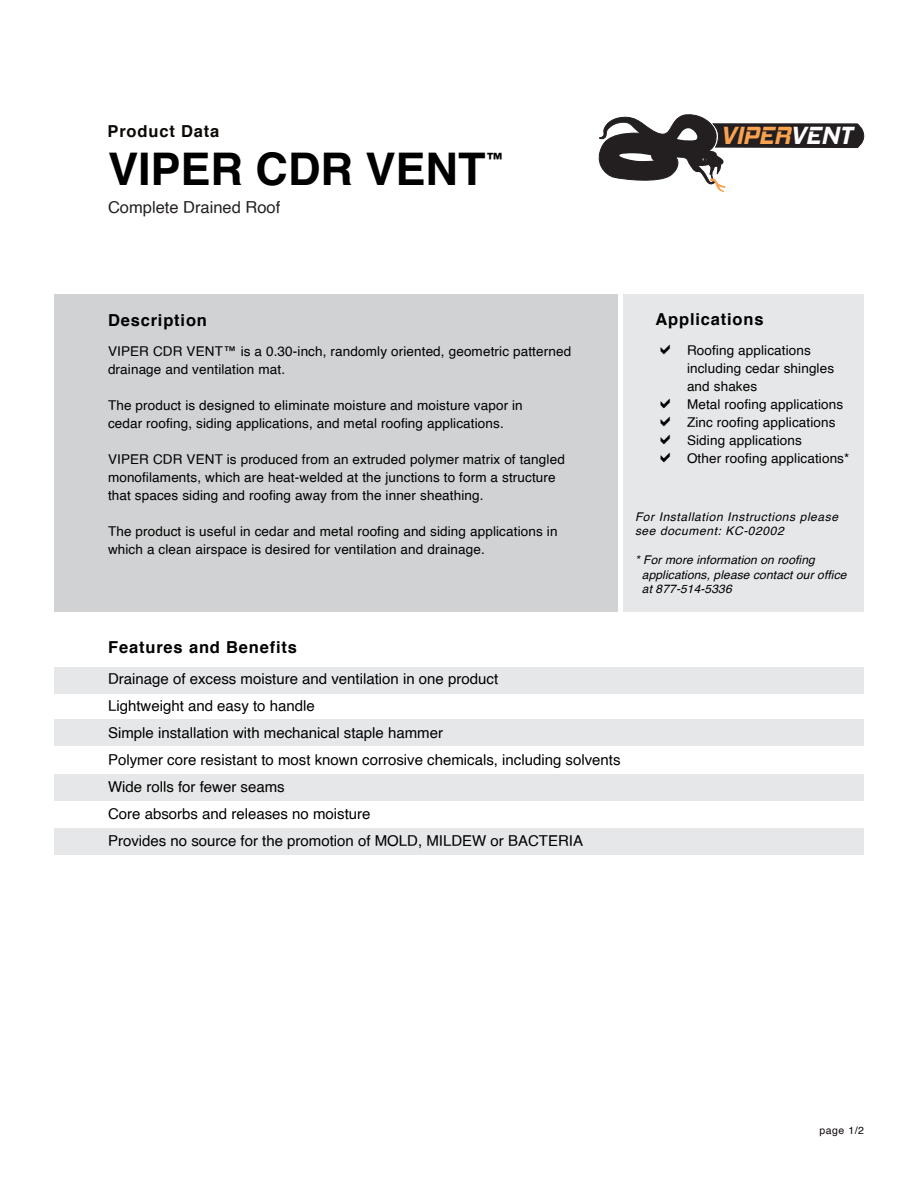
<style>
.page{position:relative;width:918px;height:1188px;background:#fff}
.page>*{position:absolute;margin:0;border:0;box-sizing:border-box;transform-origin:0 0}
.t1{font:700 45px "Helvetica";color:#000}
.t2{font:italic 700 25.05px "Hemi Head Rg";color:#f9a350}
.t3{font:700 18.3px "Helvetica";color:#000}
.t4{font:700 16.5px "Helvetica";letter-spacing:.05em;color:#000}
.t5{font:16.5px "Helvetica";color:#231f20}
.t6{font:700 16.5px "Helvetica";letter-spacing:.05em;color:#0c0806}
.t7{font:15px "Helvetica";color:#000}
.t8{font:13.5px/18px "Helvetica";letter-spacing:.01em;color:#000}
.t9{font:italic 12px "Helvetica";letter-spacing:.01em;color:#000}
.t10{font:italic 12px/14.4px "Helvetica";letter-spacing:.05em;color:#000}
.t11{font:10.5px "Helvetica";color:#0c0806}
.s1{color:#fff}
</style>
<div class="page">
<svg style="left:598px;top:114px;width:266px;height:78px"></svg>
<div style="left:54px;top:294px;width:563px;height:318px;background:#d1d2d4"></div>
<div style="left:623px;top:294px;width:241px;height:318px;background:#e6e7e9"></div>
<div style="left:54px;top:828px;width:810px;height:27px;background:#e6e7e9"></div>
<div style="left:54px;top:667px;width:810px;height:27px;background:#e6e7e9"></div>
<div style="left:54px;top:719px;width:810px;height:27px;background:#e6e7e9"></div>
<div style="left:54px;top:774px;width:810px;height:27px;background:#e6e7e9"></div>
<p class="t6" style="left:108px;top:118px;width:113px">Product Data</p>
<p class="t1" style="left:108px;top:133px;width:379px">VIPER CDR VENT</p>
<p class="t3" style="left:486px;top:145px;width:20px">™</p>
<p class="t5" style="left:108px;top:195px;width:174px">Complete Drained Roof</p>
<p class="t2" style="left:720px;top:121px;width:133px">VIPER<span class="s1">VENT</span></p>
<p class="t4" style="left:108px;top:307px;width:101px">Description</p>
<p class="t8" style="left:108px;top:343px;width:465px">VIPER CDR VENT™ is a 0.30-inch, randomly oriented, geometric patterned</p>
<p class="t8" style="left:108px;top:361px;width:179px">drainage and ventilation mat.</p>
<p class="t8" style="left:108px;top:397px;width:416px">The product is designed to eliminate moisture and moisture vapor in</p>
<p class="t8" style="left:108px;top:415px;width:397px">cedar roofing, siding applications, and metal roofing applications.</p>
<p class="t8" style="left:108px;top:451px;width:458px">VIPER CDR VENT is produced from an extruded polymer matrix of tangled</p>
<p class="t8" style="left:108px;top:469px;width:449px">monofilaments, which are heat-welded at the junctions to form a structure that spaces siding and roofing away from the inner sheathing.</p>
<p class="t8" style="left:108px;top:523px;width:451px">The product is useful in cedar and metal roofing and siding applications in which a clean airspace is desired for ventilation and drainage.</p>
<p class="t4" style="left:656px;top:306px;width:110px">Applications</p>
<p class="t8" style="left:687px;top:342px;width:149px">Roofing applications including cedar shingles and shakes</p>
<p class="t8" style="left:687px;top:396px;width:158px">Metal roofing applications</p>
<p class="t8" style="left:687px;top:414px;width:150px">Zinc roofing applications</p>
<p class="t8" style="left:687px;top:432px;width:116px">Siding applications</p>
<p class="t8" style="left:687px;top:450px;width:164px">Other roofing applications*</p>
<p class="t10" style="left:635px;top:510px;width:205px">For Installation Instructions please see document: KC-02002</p>
<p class="t9" style="left:635px;top:551px;width:181px">* For more information on roofing</p>
<p class="t9" style="left:642px;top:565px;width:206px">applications, please contact our office</p>
<p class="t9" style="left:642px;top:579px;width:91px">at 877-514-5336</p>
<p class="t4" style="left:108px;top:634px;width:190px">Features and Benefits</p>
<p class="t7" style="left:108px;top:667px;width:392px">Drainage of excess moisture and ventilation in one product</p>
<p class="t7" style="left:108px;top:694px;width:208px">Lightweight and easy to handle</p>
<p class="t7" style="left:108px;top:721px;width:337px">Simple installation with mechanical staple hammer</p>
<p class="t7" style="left:108px;top:748px;width:514px">Polymer core resistant to most known corrosive chemicals, including solvents</p>
<p class="t7" style="left:108px;top:775px;width:178px">Wide rolls for fewer seams</p>
<p class="t7" style="left:108px;top:802px;width:264px">Core absorbs and releases no moisture</p>
<p class="t7" style="left:108px;top:829px;width:477px">Provides no source for the promotion of MOLD, MILDEW or BACTERIA</p>
<p class="t11" style="left:819px;top:1123px;width:46px">page 1/2</p>
</div>
